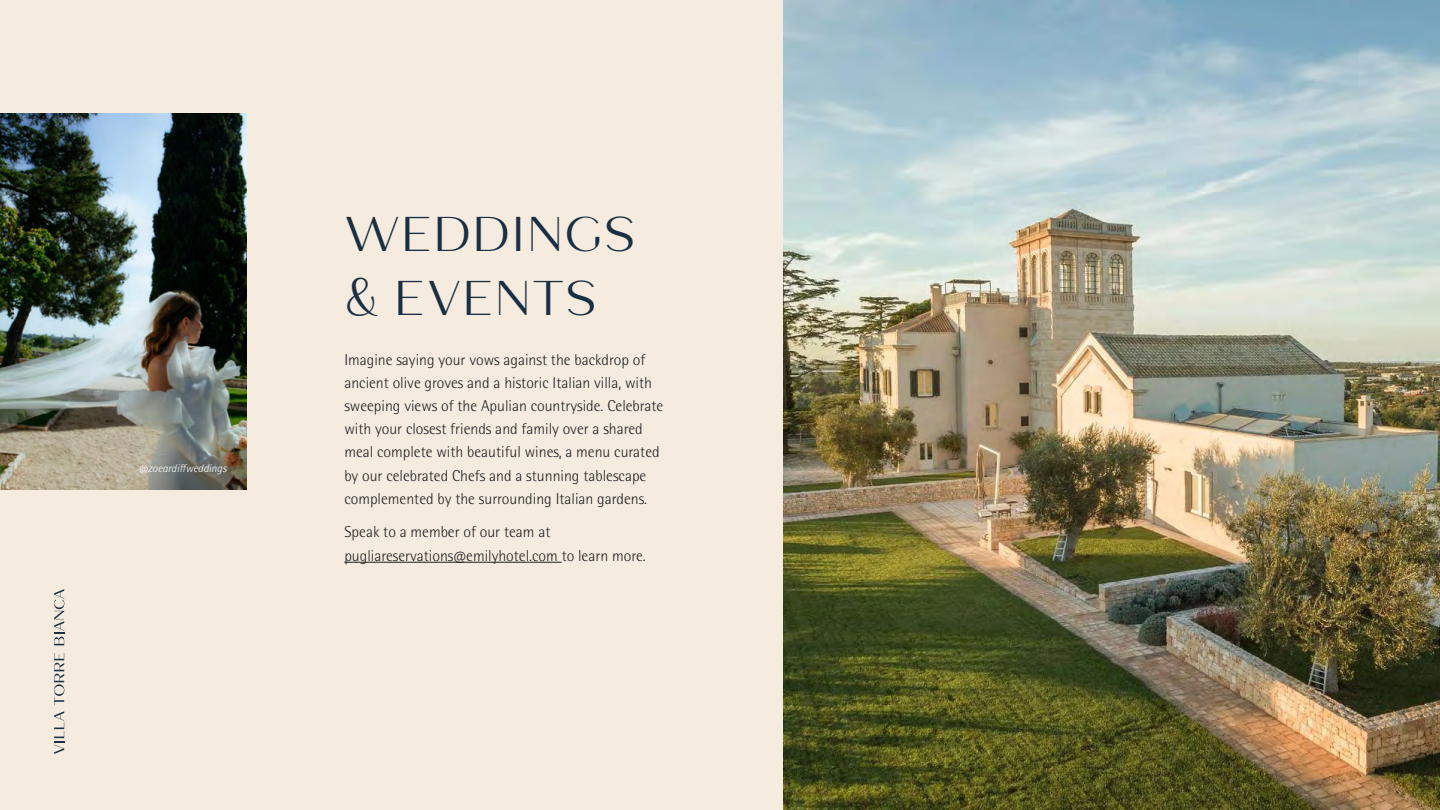
<style>
.page{position:relative;width:1440px;height:810px;background:#f5ebde}
.page>*{position:absolute;margin:0;border:0;box-sizing:border-box;transform-origin:0 0}
.t1{font:48.75px/63.8px "Mansory";color:#182f44}
.t2{font:300 15.75px/23.2px "Rotis Semi Sans Pro";color:#1c1e23}
.t3{font:italic 300 11.25px "Rotis Semi Sans Pro";color:#fff}
</style>
<div class="page">
<svg style="left:54px;top:711px;width:10px;height:43px"></svg>
<svg style="left:54px;top:653px;width:10px;height:52px"></svg>
<svg style="left:54px;top:589px;width:10px;height:56px"></svg>
<img style="left:0;top:113px;width:247px;height:376px">
<img style="left:783px;top:0;width:657px;height:810px">
<hr style="left:344px;top:562px;width:218px;height:1px;background:#1c1e23">
<p class="t3" style="left:139px;top:462px;width:89px">@zoeardiffweddings</p>
<h1 class="t1" style="left:343px;top:202px;width:295px">WEDDINGS &amp; EVENTS</h1>
<p class="t2" style="left:344px;top:348px;width:321px">Imagine saying your vows against the backdrop of ancient olive groves and a historic Italian villa, with sweeping views of the Apulian countryside. Celebrate with your closest friends and family over a shared meal complete with beautiful wines, a menu curated by our celebrated Chefs and a stunning tablescape complemented by the surrounding Italian gardens.</p>
<p class="t2" style="left:344px;top:521px;width:303px">Speak to a member of our team at pugliareservations@emilyhotel.com to learn more.</p>
</div>
